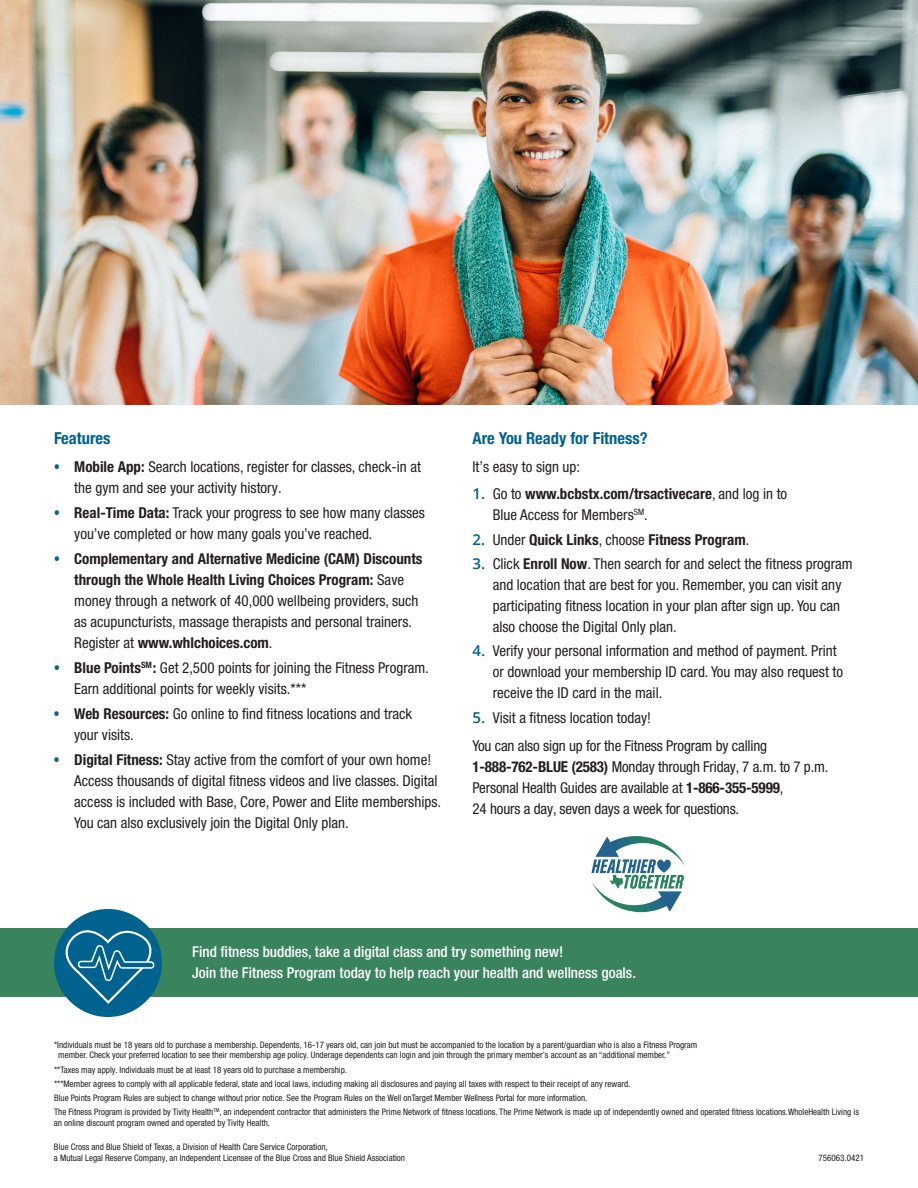
<style>
.page{position:relative;width:918px;height:1188px;background:#fff}
.page>*{position:absolute;margin:0;border:0;box-sizing:border-box;transform-origin:0 0}
.t1{font:700 condensed 16.5px "Helvetica Neue LT Pro";color:#00628e}
.t2{font:condensed 15px/21px "Helvetica Neue LT Pro";color:#231f20}
.t3{font:500 condensed 15px/21px "Helvetica Neue LT Pro";color:#fff}
.t4{font:700 condensed 15px "Helvetica Neue LT Pro";color:#231f20}
.t5{font:condensed 9px/14.2px "Helvetica Neue LT Pro";color:#231f20}
.s1{font-family:"Open Sans";font-weight:700;font-stretch:normal;color:#00628e}
.s2{font-weight:700}
.s3{font-family:"Open Sans";font-weight:600;font-stretch:normal;color:#00628e}
.s4{font-weight:400}
</style>
<div class="page">
<img style="left:0;top:0;width:918px;height:405px">
<div style="left:0;top:928px;width:918px;height:68px;background:#39835d"></div>
<div style="left:54px;top:909px;width:108px;height:108px;background:#00628e;border-radius:50%"></div>
<svg style="left:55px;top:922px;width:101px;height:83px"></svg>
<svg style="left:591px;top:836px;width:94px;height:76px"></svg>
<p class="t1" style="left:54px;top:428px;width:58px">Features</p>
<p class="t2" style="left:74px;top:456px;width:348px;text-indent:-20px"><span class="s1">•</span> <span class="s2">Mobile App:</span> Search locations, register for classes, check-in at the gym and see your activity history.</p>
<p class="t2" style="left:74px;top:502px;width:352px;text-indent:-20px"><span class="s1">•</span> <span class="s2">Real-Time Data:</span> Track your progress to see how many classes you’ve completed or how many goals you’ve reached.</p>
<p class="t2" style="left:74px;top:548px;width:350px;text-indent:-20px"><span class="s1">•</span> <span class="s2">Complementary and Alternative Medicine (CAM) Discounts through the Whole Health Living Choices Program:</span> Save money through a network of 40,000 wellbeing providers, such as acupuncturists, massage therapists and personal trainers.<br>Register at <span class="s2">www.whlchoices.com</span>.</p>
<p class="t2" style="left:74px;top:657px;width:356px;text-indent:-20px"><span class="s1">•</span> <span class="s2">Blue Points</span><sup>SM</sup> <span class="s2">:</span> Get 2,500 points for joining the Fitness Program.<br>Earn additional points for weekly visits.***</p>
<p class="t2" style="left:74px;top:703px;width:339px;text-indent:-20px"><span class="s1">•</span> <span class="s2">Web Resources:</span> Go online to find fitness locations and track your visits.</p>
<p class="t2" style="left:74px;top:749px;width:368px;text-indent:-20px"><span class="s1">•</span> <span class="s2">Digital Fitness:</span> Stay active from the comfort of your own home!<br>Access thousands of digital fitness videos and live classes. Digital access is included with Base, Core, Power and Elite memberships.<br>You can also exclusively join the Digital Only plan.</p>
<p class="t1" style="left:472px;top:428px;width:177px">Are You Ready for Fitness?</p>
<p class="t2" style="left:472px;top:456px;width:109px">It’s easy to sign up:</p>
<p class="t2" style="left:493px;top:483px;width:296px;text-indent:-20px"><span class="s3">1.</span> Go to <span class="s2">www.bcbstx.com/trsactivecare</span>, and log in to<br>Blue Access for Members<sup>SM</sup>.</p>
<p class="t4" style="left:472px;top:530px;width:278px"><span class="s3">2.</span> <span class="s4">Under</span> Quick Links<span class="s4">, choose</span> Fitness Program<span class="s4">.</span></p>
<p class="t2" style="left:493px;top:553px;width:361px;text-indent:-20px"><span class="s3">3.</span> Click <span class="s2">Enroll Now</span>. Then search for and select the fitness program and location that are best for you. Remember, you can visit any participating fitness location in your plan after sign up. You can also choose the Digital Only plan.</p>
<p class="t2" style="left:493px;top:640px;width:352px;text-indent:-20px"><span class="s3">4.</span> Verify your personal information and method of payment. Print or download your membership ID card. You may also request to receive the ID card in the mail.</p>
<p class="t2" style="left:472px;top:703px;width:296px;line-height:27.8px"><span class="s3">5.</span> Visit a fitness location today!<br>You can also sign up for the Fitness Program by calling</p>
<p class="t2" style="left:472px;top:756px;width:357px"><span class="s2">1-888-762-BLUE (2583)</span> Monday through Friday, 7 a.m. to 7 p.m.<br>Personal Health Guides are available at <span class="s2">1-866-355-5999</span>,<br>24 hours a day, seven days a week for questions.</p>
<p class="t3" style="left:192px;top:941px;width:445px">Find fitness buddies, take a digital class and try something new!<br>Join the Fitness Program today to help reach your health and wellness goals.</p>
<p class="t5" style="left:58px;top:1039px;width:641px;line-height:10.8px;text-indent:-4px">*Individuals must be 18 years old to purchase a membership. Dependents, 16-17 years old, can join but must be accompanied to the location by a parent/guardian who is also a Fitness Program member. Check your preferred location to see their membership age policy. Underage dependents can login and join through the primary member’s account as an “additional member.”</p>
<p class="t5" style="left:54px;top:1062px;width:807px">**Taxes may apply. Individuals must be at least 18 years old to purchase a membership.<br>***Member agrees to comply with all applicable federal, state and local laws, including making all disclosures and paying all taxes with respect to their receipt of any reward.<br>Blue Points Program Rules are subject to change without prior notice. See the Program Rules on the Well onTarget Member Wellness Portal for more information.<br>The Fitness Program is provided by Tivity Health<sup>TM</sup>, an independent contractor that administers the Prime Network of fitness locations. The Prime Network is made up of independently owned and operated fitness locations.WholeHealth Living is</p>
<p class="t5" style="left:54px;top:1115px;width:218px">an online discount program owned and operated by Tivity Health.</p>
<p class="t5" style="left:54px;top:1142px;width:353px;line-height:10.8px">Blue Cross and Blue Shield of Texas, a Division of Health Care Service Corporation,<br>a Mutual Legal Reserve Company, an Independent Licensee of the Blue Cross and Blue Shield Association</p>
<p class="t5" style="left:819px;top:1151px;width:47px">756063.0421</p>
</div>
